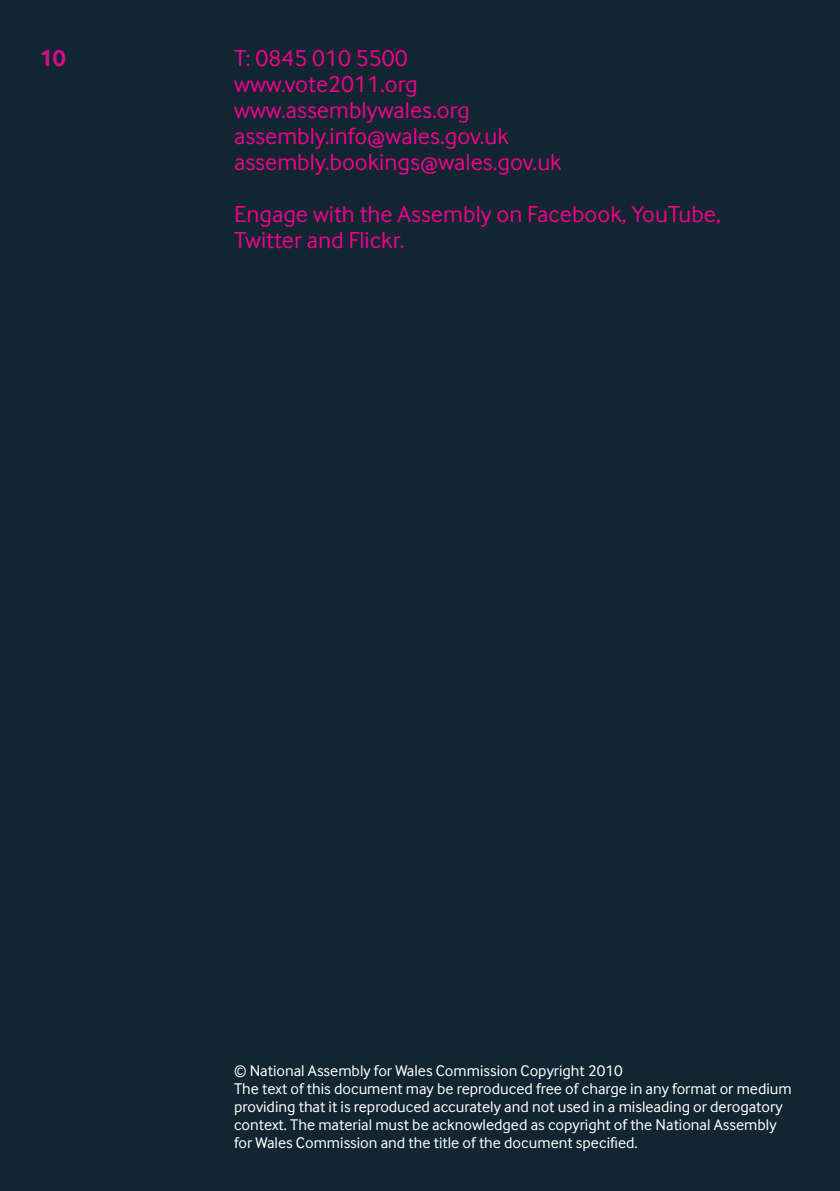
<style>
.page{position:relative;width:840px;height:1191px;background:#fff}
.page>*{position:absolute;margin:0;border:0;box-sizing:border-box;transform-origin:0 0}
.Body{font:24px "Cynulliad Sans";color:#ed028c}
.t1{font:700 24px "Cynulliad Sans";color:#d50d8c}
.Body-2{font:16px/18px "Cynulliad Sans";color:#fff}
</style>
<div class="page">
<div style="left:0;top:0;width:839px;height:1191px;background:#122632"></div>
<p class="t1" style="left:40px;top:44px;width:27px">10</p>
<p class="Body" style="left:234px;top:44px;width:175px">T: 0845 010 5500</p>
<p class="Body" style="left:234px;top:70px;width:185px">www.vote2011.org</p>
<p class="Body" style="left:234px;top:96px;width:237px">www.assemblywales.org</p>
<p class="Body" style="left:234px;top:122px;width:276px">assembly.info@wales.gov.uk</p>
<p class="Body" style="left:234px;top:148px;width:329px">assembly.bookings@wales.gov.uk</p>
<p class="Body" style="left:234px;top:200px;width:488px">Engage with the Assembly on Facebook, YouTube,</p>
<p class="Body" style="left:234px;top:226px;width:172px">Twitter and Flickr.</p>
<p class="Body-2" style="left:234px;top:1061px;width:390px">© National Assembly for Wales Commission Copyright 2010</p>
<p class="Body-2" style="left:234px;top:1079px;width:559px">The text of this document may be reproduced free of charge in any format or medium providing that it is reproduced accurately and not used in a misleading or derogatory context. The material must be acknowledged as copyright of the National Assembly</p>
<p class="Body-2" style="left:234px;top:1133px;width:405px">for Wales Commission and the title of the document specified.</p>
</div>
